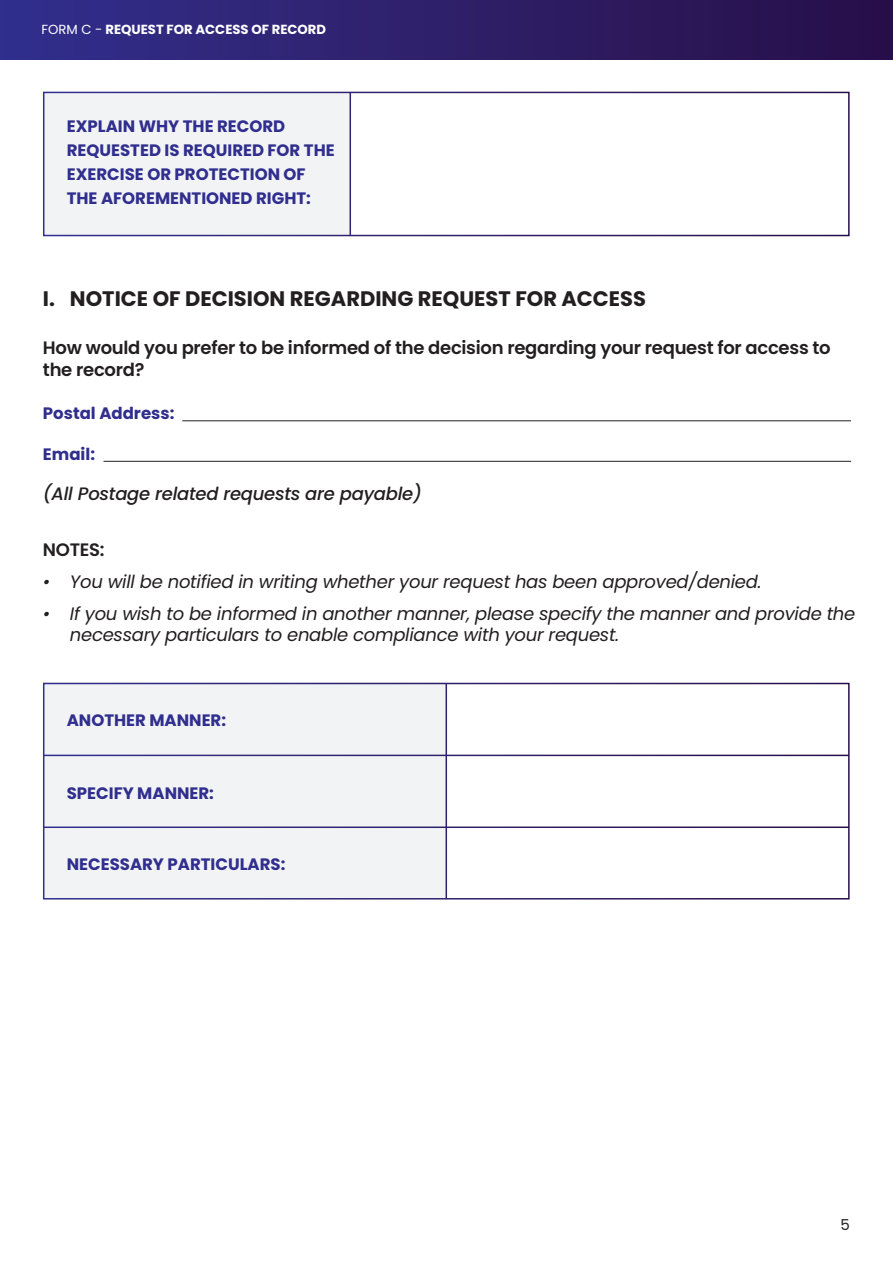
<style>
.page{position:relative;width:893px;height:1263px;background:#fff}
.page>*{position:absolute;margin:0;border:0;box-sizing:border-box;transform-origin:0 0}
.t1{font:700 21px "Poppins";color:#231f20}
.t2{font:italic 18px/21.6px "Poppins";letter-spacing:-.015em;color:#231f20}
.t3{font:600 18px/21.6px "Poppins";letter-spacing:-.015em;color:#231f20}
.t4{font:italic 500 18px "Poppins";letter-spacing:-.015em;color:#231f20}
.t5{font:700 16.5px/24px "Poppins";color:#302e8e}
.t6{font:15px "Poppins";color:#231f20}
.t7{font:700 13.2px "Poppins";color:#fff}
.s1{font-weight:400}
</style>
<div class="page">
<div style="left:0;top:0;width:892px;height:59px;background:linear-gradient(to right,#322f8c,#290f48)"></div>
<div style="left:43px;top:92px;width:308px;height:144px;background:#f2f3f4"></div>
<div style="left:43px;top:92px;width:807px;height:144px;border:2px solid #fff"></div>
<hr style="left:350px;top:92px;width:1px;height:144px;background:#fff">
<hr style="left:182px;top:420px;width:669px;height:1px;background:#231f20">
<hr style="left:104px;top:461px;width:747px;height:1px;background:#231f20">
<div style="left:43px;top:683px;width:404px;height:216px;background:#f2f3f4"></div>
<div style="left:43px;top:683px;width:807px;height:216px;border:2px solid #fff"></div>
<hr style="left:44px;top:826px;width:805px;height:2px;background:#fff">
<hr style="left:44px;top:755px;width:805px;height:1px;background:#fff">
<hr style="left:446px;top:683px;width:1px;height:216px;background:#fff">
<p class="t7" style="left:41px;top:21px;width:286px"><span class="s1">FORM C -</span> REQUEST FOR ACCESS OF RECORD</p>
<p class="t5" style="left:67px;top:114px;width:269px">EXPLAIN WHY THE RECORD<br>REQUESTED IS REQUIRED FOR THE<br>EXERCISE OR PROTECTION OF<br>THE AFOREMENTIONED RIGHT:</p>
<p class="t1" style="left:43px;top:287px;width:605px">I. NOTICE OF DECISION REGARDING REQUEST FOR ACCESS</p>
<p class="t3" style="left:43px;top:337px;width:789px">How would you prefer to be informed of the decision regarding your request for access to the record?</p>
<p class="t5" style="left:43px;top:401px;width:133px">Postal Address:</p>
<p class="t5" style="left:43px;top:442px;width:54px">Email:</p>
<p class="t4" style="left:43px;top:483px;width:380px">(All Postage related requests are payable)</p>
<p class="t3" style="left:43px;top:539px;width:63px">NOTES:</p>
<p class="t2" style="left:43px;top:571px;width:720px">• You will be notified in writing whether your request has been approved/denied.</p>
<p class="t2" style="left:70px;top:603px;width:787px;text-indent:-27px">• If you wish to be informed in another manner, please specify the manner and provide the necessary particulars to enable compliance with your request.</p>
<p class="t5" style="left:67px;top:708px;width:161px">ANOTHER MANNER:</p>
<p class="t5" style="left:67px;top:781px;width:149px">SPECIFY MANNER:</p>
<p class="t5" style="left:67px;top:852px;width:220px">NECESSARY PARTICULARS:</p>
<p class="t6" style="left:840px;top:1216px;width:11px">5</p>
</div>
